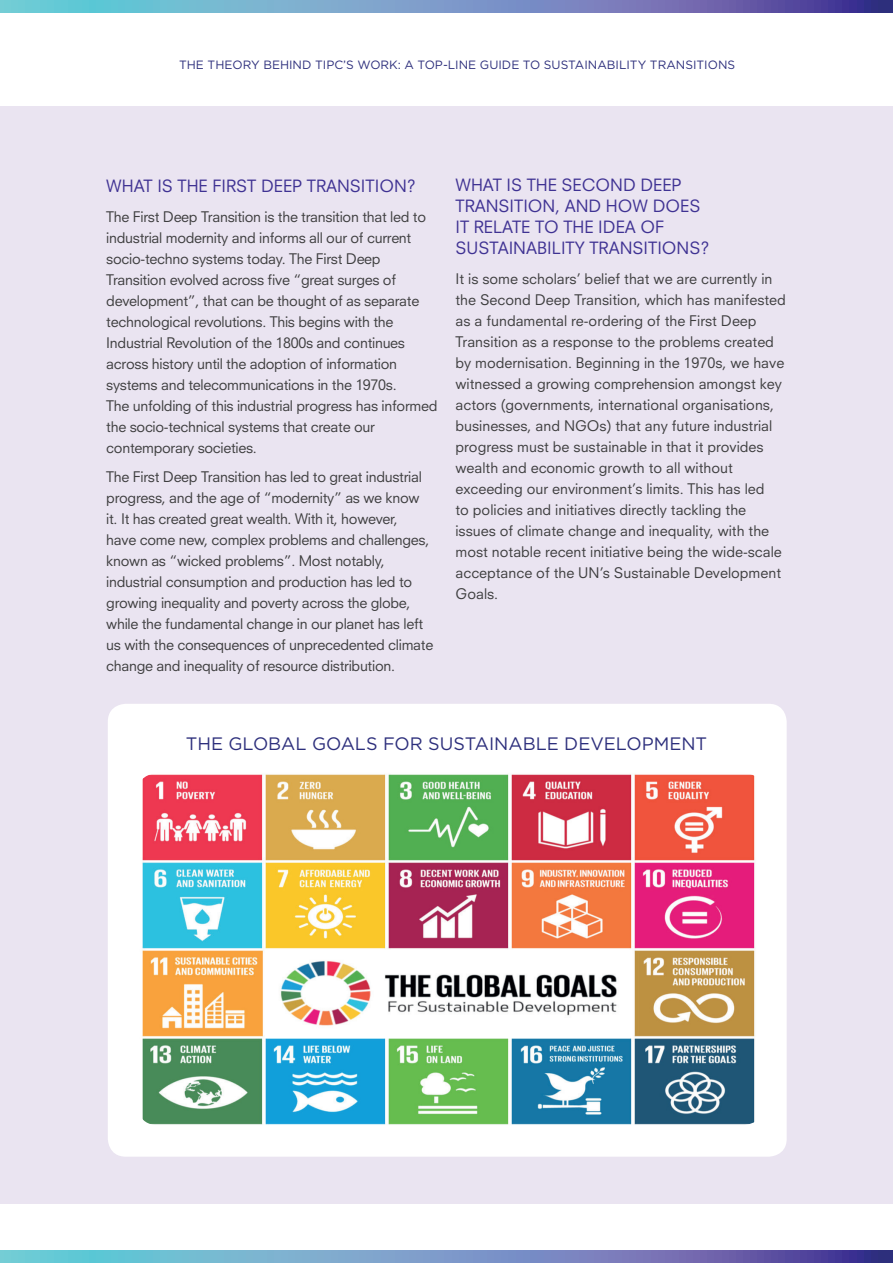
<style>
.page{position:relative;width:893px;height:1263px;background:#fff}
.page>*{position:absolute;margin:0;border:0;box-sizing:border-box;transform-origin:0 0}
.t1{font:18px "Gotham";color:#2d2f7c}
.t2{font:16.5px/21px "Neuzeit SLT Std";color:#3f3293}
.t3{font:14.25px/21px "Neuzeit SLT Std";letter-spacing:-.02em;color:#3e3e3f}
.t4{font:14.25px/21px "Neuzeit SLT Std";color:#3e3e3f}
.t5{font:12px "Gotham";color:#2d2f7c}
</style>
<div class="page">
<div style="left:0;top:106px;width:893px;height:1097px;background:#eae4f1"></div>
<svg style="left:0;top:0;width:893px;height:13px;background:#6e90c0"></svg>
<svg style="left:0;top:1250px;width:893px;height:13px;background:#6e90c0"></svg>
<div style="left:108px;top:704px;width:679px;height:453px;background:#fff;border-radius:18px"></div>
<img style="left:142px;top:774px;width:613px;height:351px">
<p class="t5" style="left:179px;top:57px;width:558px">THE THEORY BEHIND TIPC’S WORK: A TOP-LINE GUIDE TO SUSTAINABILITY TRANSITIONS</p>
<p class="t2" style="left:106px;top:175px;width:311px">WHAT IS THE FIRST DEEP TRANSITION?</p>
<p class="t3" style="left:106px;top:206px;width:333px">The First Deep Transition is the transition that led to industrial modernity and informs all our of current socio-techno systems today. The First Deep Transition evolved across five “great surges of development”, that can be thought of as separate technological revolutions. This begins with the Industrial Revolution of the 1800s and continues across history until the adoption of information systems and telecommunications in the 1970s.<br>The unfolding of this industrial progress has informed the socio-technical systems that create our contemporary societies.</p>
<p class="t3" style="left:106px;top:466px;width:328px">The First Deep Transition has led to great industrial progress, and the age of “modernity” as we know it. It has created great wealth. With it, however,<br>have come new, complex problems and challenges, known as “wicked problems”. Most notably, industrial consumption and production has led to growing inequality and poverty across the globe, while the fundamental change in our planet has left us with the consequences of unprecedented climate change and inequality of resource distribution.</p>
<p class="t2" style="left:455px;top:174px;width:256px">WHAT IS THE SECOND DEEP<br>TRANSITION, AND HOW DOES<br>IT RELATE TO THE IDEA OF<br>SUSTAINABILITY TRANSITIONS?</p>
<p class="t4" style="left:455px;top:268px;width:332px">It is some scholars’ belief that we are currently in the Second Deep Transition, which has manifested as a fundamental re-ordering of the First Deep Transition as a response to the problems created by modernisation. Beginning in the 1970s, we have witnessed a growing comprehension amongst key actors (governments, international organisations, businesses, and NGOs) that any future industrial progress must be sustainable in that it provides wealth and economic growth to all without exceeding our environment’s limits. This has led<br>to policies and initiatives directly tackling the issues of climate change and inequality, with the most notable recent initiative being the wide-scale acceptance of the UN’s Sustainable Development Goals.</p>
<p class="t1" style="left:186px;top:732px;width:523px">THE GLOBAL GOALS FOR SUSTAINABLE DEVELOPMENT</p>
</div>
